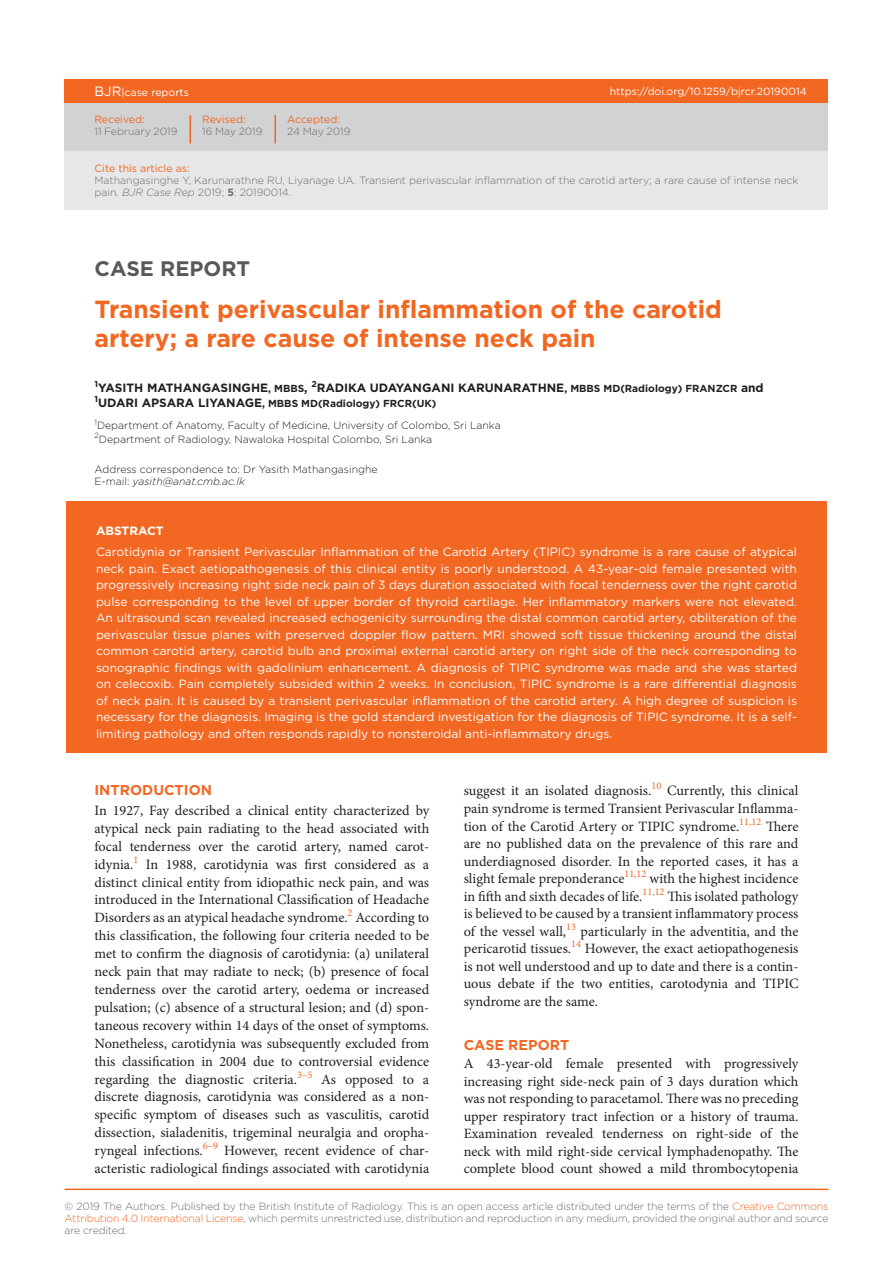
<style>
.page{position:relative;width:893px;height:1263px;background:#fff}
.page>*{position:absolute;margin:0;border:0;box-sizing:border-box;transform-origin:0 0}
.t1{font:700 24.75px/29.2px "Gotham";color:#f26722}
.t2{font:700 21px "Gotham";color:#58595b}
.t3{font:14.25px/17.9px "Minion Pro";color:#231f20;text-align:justify}
.t4{font:700 14.25px "Gotham";color:#f26722}
.t5{font:12px/16.5px "Gotham";color:#fff;text-align:justify}
.t6{font:700 12px "Gotham";color:#231f20}
.t7{font:700 12px "Gotham";color:#fff}
.t8{font:300 10.5px/12px "Gotham";color:#6c6d70;text-align:justify}
.t9{font:300 10.5px/13.5px "Gotham";letter-spacing:-.005em;color:#231f20}
.t10{font:10.5px "Gotham";color:#fff}
.t11{font:10.5px "Gotham";color:#f26722}
.t12{font:700 10.2px "Gotham";color:#231f20}
.s1{font-size:13.5px}
.s2{font-style:italic}
.s3{font-weight:700}
.s4{font-size:10.2px}
.s5{font-size:12px}
.s6{color:#f26722}
</style>
<div class="page">
<div style="left:64px;top:79px;width:764px;height:24px;background:#f26722"></div>
<hr style="left:65px;top:1188px;width:763px;height:2px;background:#f26722">
<div style="left:64px;top:135px;width:764px;height:75px;background:#e6e7e9"></div>
<div style="left:64px;top:103px;width:764px;height:47px;background:#d1d2d4"></div>
<hr style="left:274px;top:115px;width:2px;height:28px;background:#f26722">
<hr style="left:189px;top:115px;width:2px;height:29px;background:#f26722">
<div style="left:66px;top:501px;width:761px;height:252px;background:#f26722"></div>
<p class="t10" style="left:94px;top:85px;width:96px"><span class="s1">BJR</span>|case reports</p>
<p class="t11" style="left:94px;top:113px;width:52px">Received:</p>
<p class="t8" style="left:94px;top:125px;width:84px">11 February 2019</p>
<p class="t11" style="left:202px;top:113px;width:45px">Revised:</p>
<p class="t8" style="left:202px;top:125px;width:62px">16 May 2019</p>
<p class="t11" style="left:287px;top:113px;width:54px">Accepted:</p>
<p class="t8" style="left:287px;top:125px;width:65px">24 May 2019</p>
<p class="t10" style="left:610px;top:85px;width:199px">https://doi.org/10.1259/bjrcr.20190014</p>
<p class="t11" style="left:94px;top:162px;width:97px">Cite this article as:</p>
<p class="t8" style="left:94px;top:174px;width:705px">Mathangasinghe Y, Karunarathne RU, Liyanage UA. Transient perivascular inflammation of the carotid artery; a rare cause of intense neck pain<span class="s2">. BJR Case Rep</span> 2019; <span class="s3">5</span>: 20190014.</p>
<h2 class="t2" style="left:94px;top:254px;width:157px">Case Report</h2>
<h1 class="t1" style="left:94px;top:294px;width:629px">Transient perivascular inflammation of the carotid artery; a rare cause of intense neck pain</h1>
<p class="t6" style="left:94px;top:380px;width:671px"><sup>1</sup>Yasith Mathangasinghe<span class="s4">, MBBS</span>, <sup>2</sup>Radika Udayangani Karu narathne<span class="s4">, MBBS MD(Radiology) FRAN ZCR</span> and</p>
<p class="t12" style="left:94px;top:396px;width:343px"><sup>1</sup><span class="s5">Udari Apsara Liyanage</span>, MBBS MD(Radiology) FRCR(UK)</p>
<p class="t9" style="left:94px;top:419px;width:408px"><sup>1</sup>Department of Anatomy, Faculty of Medicine, University of Colombo, Sri Lanka<br><sup>2</sup>Department of Radiology, Nawaloka Hospital Colombo, Sri Lanka</p>
<p class="t9" style="left:94px;top:463px;width:285px;line-height:12px">Address correspondence to: Dr Yasith Mathangasinghe<br>E-mail: <span class="s2">yasith@anat.cmb.ac.lk</span></p>
<p class="t7" style="left:96px;top:523px;width:69px">Abstract</p>
<p class="t5" style="left:96px;top:543px;width:702px">Carotidynia or Transient Perivascular Inflammation of the Carotid Artery (TIPIC) syndrome is a rare cause of atypical neck pain. Exact aetiopathogenesis of this clinical entity is poorly understood. A 43-year-old female presented with progressively increasing right side neck pain of 3 days duration associated with focal tenderness over the right carotid pulse corresponding to the level of upper border of thyroid cartilage. Her inflammatory markers were not elevated.<br>An ultrasound scan revealed increased echogenicity surrounding the distal common carotid artery, obliteration of the perivascular tissue planes with preserved doppler flow pattern. MRI showed soft tissue thickening around the distal common carotid artery, carotid bulb and proximal external carotid artery on right side of the neck corresponding to sonographic findings with gadolinium enhancement. A diagnosis of TIPIC syndrome was made and she was started on celecoxib. Pain completely subsided within 2 weeks. In conclusion, TIPIC syndrome is a rare differential diagnosis of neck pain. It is caused by a transient perivascular inflammation of the carotid artery. A high degree of suspicion is necessary for the diagnosis. Imaging is the gold standard investigation for the diagnosis of TIPIC syndrome. It is a self&shy;limiting pathology and often responds rapidly to nonsteroidal anti-inflammatory drugs.</p>
<p class="t4" style="left:94px;top:781px;width:119px">I ntroduction</p>
<p class="t3" style="left:94px;top:801px;width:336px">In 1927, Fay described a clinical entity characterized by atypical neck pain radiating to the head associated with focal tenderness over the carotid artery, named carot&shy;idynia.<sup>1</sup> In 1988, carotidynia was first considered as a distinct clinical entity from idiopathic neck pain, and was introduced in the International Classification of Headache Disorders as an atypical headache syndrome.<sup>2</sup> According to this classification, the following four criteria needed to be met to confirm the diagnosis of carotidynia: (a) unilateral neck pain that may radiate to neck; (b) presence of focal tenderness over the carotid artery, oedema or increased pulsation; (c) absence of a structural lesion; and (d) spon&shy;taneous recovery within 14 days of the onset of symptoms.<br>Nonetheless, carotidynia was subsequently excluded from this classification in 2004 due to controversial evidence regarding the diagnostic criteria.<sup>3–5</sup> As opposed to a discrete diagnosis, carotidynia was considered as a non&shy;specific symptom of diseases such as vasculitis, carotid dissection, sialadenitis, trigeminal neuralgia and oropha&shy;ryngeal infections.<sup>6–9</sup> However, recent evidence of char&shy;acteristic radiological findings associated with carotidynia</p>
<p class="t3" style="left:464px;top:782px;width:336px">suggest it an isolated diagnosis.<sup>10</sup> Currently, this clinical pain syndrome is termed Transient Perivascular Inflamma&shy;tion of the Carotid Artery or TIPIC syndrome.<sup>11,12</sup> There are no published data on the prevalence of this rare and underdiagnosed disorder. In the reported cases, it has a slight female preponderance<sup>11,12</sup> with the highest incidence in fifth and sixth decades of life.<sup>11,12</sup> This isolated pathology is believed to be caused by a transient inflammatory process of the vessel wall,<sup>13</sup> particularly in the adventitia, and the pericarotid tissues.<sup>14</sup> However, the exact aetiopathogenesis is not well understood and up to date and there is a contin&shy;uous debate if the two entities, carotodynia and TIPIC syndrome are the same.</p>
<p class="t4" style="left:464px;top:1035px;width:107px">Case report</p>
<p class="t3" style="left:464px;top:1055px;width:336px">A 43-year-old female presented with progressively increasing right side-neck pain of 3 days duration which was not responding to paracetamol. There was no preceding upper respiratory tract infection or a history of trauma.<br>Examination revealed tenderness on right-side of the neck with mild right-side cervical lymphadenopathy. The complete blood count showed a mild thrombocytopenia</p>
<p class="t8" style="left:64px;top:1200px;width:765px">© 2019 The Authors. Published by the British Institute of Radiology. This is an open access article distributed under the terms of the <span class="s6">Creative Commons Attribution 4.0 International License</span>, which permits unrestricted use, distribution and reproduction in any medium, provided the original author and source are credited.</p>
</div>
